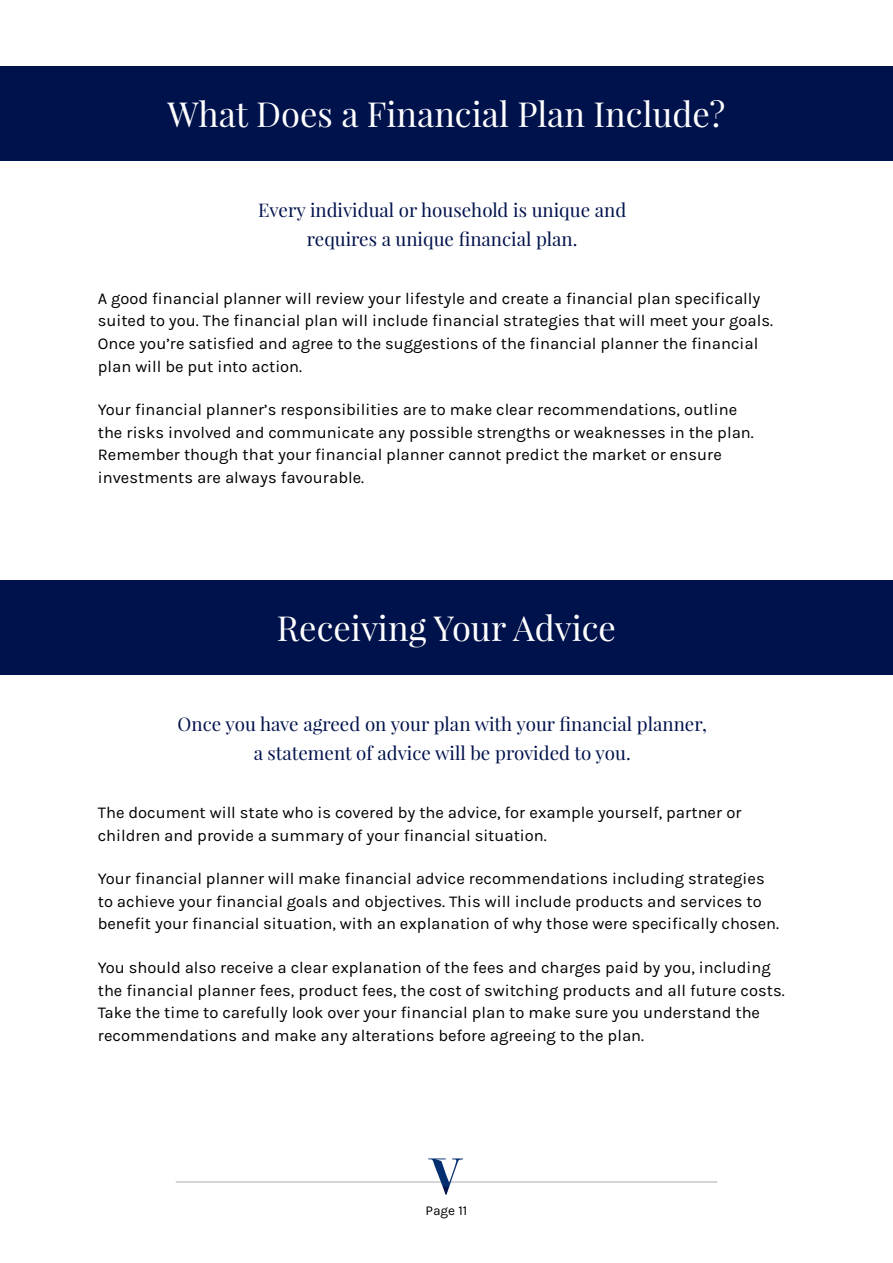
<style>
.page{position:relative;width:893px;height:1263px;background:#fff}
.page>*{position:absolute;margin:0;border:0;box-sizing:border-box;transform-origin:0 0}
.t1{font:34.5px "Playfair Display";color:#fff}
.t2{font:18.75px/28.5px "Playfair Display";color:#00124c;text-align:center}
.t3{font:16.5px/22.5px "Karla";color:#000}
.t4{font:13.5px "Karla";color:#000}
</style>
<div class="page">
<hr style="left:176px;top:1181px;width:541px;height:2px;background:#c7c8ca">
<svg style="left:428px;top:1158px;width:35px;height:37px"></svg>
<div style="left:0;top:66px;width:893px;height:95px;background:#00124c"></div>
<div style="left:0;top:580px;width:893px;height:95px;background:#00124c"></div>
<h1 class="t1" style="left:168px;top:92px;width:559px">What Does a Financial Plan Include?</h1>
<p class="t2" style="left:258px;top:196px;width:370px">Every individual or household is unique and requires a unique financial plan.</p>
<p class="t3" style="left:98px;top:287px;width:676px">A good financial planner will review your lifestyle and create a financial plan specifically suited to you. The financial plan will include financial strategies that will meet your goals.<br>Once you’re satisfied and agree to the suggestions of the financial planner the financial plan will be put into action.</p>
<p class="t3" style="left:98px;top:399px;width:656px">Your financial planner’s responsibilities are to make clear recommendations, outline the risks involved and communicate any possible strengths or weaknesses in the plan.<br>Remember though that your financial planner cannot predict the market or ensure investments are always favourable.</p>
<h1 class="t1" style="left:277px;top:606px;width:341px">Receiving Your Advice</h1>
<p class="t2" style="left:178px;top:710px;width:531px">Once you have agreed on your plan with your financial planner, a statement of advice will be provided to you.</p>
<p class="t3" style="left:98px;top:802px;width:645px">The document will state who is covered by the advice, for example yourself, partner or children and provide a summary of your financial situation.</p>
<p class="t3" style="left:98px;top:868px;width:682px">Your financial planner will make financial advice recommendations including strategies to achieve your financial goals and objectives. This will include products and services to benefit your financial situation, with an explanation of why those were specifically chosen.</p>
<p class="t3" style="left:98px;top:957px;width:687px">You should also receive a clear explanation of the fees and charges paid by you, including the financial planner fees, product fees, the cost of switching products and all future costs.<br>Take the time to carefully look over your financial plan to make sure you understand the recommendations and make any alterations before agreeing to the plan.</p>
<p class="t4" style="left:426px;top:1203px;width:43px">Page 11</p>
</div>
